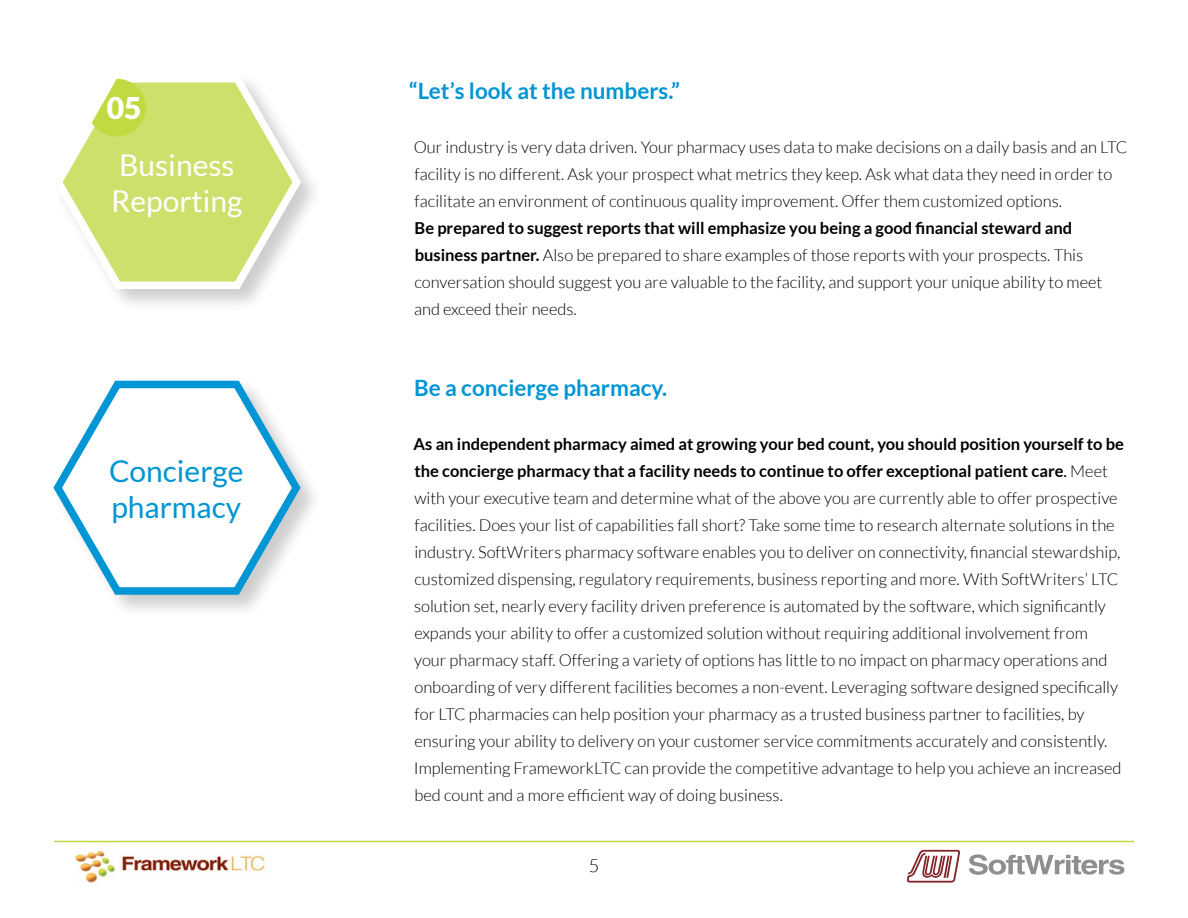
<style>
.page{position:relative;width:1188px;height:918px;background:#fff}
.page>*{position:absolute;margin:0;border:0;box-sizing:border-box;transform-origin:0 0}
.t1{font:30px/36px "Lato";color:#fff}
.t2{font:30px/36px "Lato";color:#0095d4}
.t3{font:900 30px "Lato";color:#fff}
.t4{font:700 22.5px "Lato";color:#0095d4}
.t5{font:300 18px "Lato";color:#000}
.t6{font:300 16.5px/27px "Lato";color:#000}
.s1{font-weight:700}
.s2{font-weight:400}
</style>
<div class="page">
<img style="left:64px;top:842px;width:217px;height:41px">
<hr style="left:54px;top:841px;width:1080px;height:1px;background:#c3d941">
<svg style="left:907px;top:850px;width:53px;height:33px"></svg>
<svg style="left:969px;top:854px;width:155px;height:21px"></svg>
<div style="left:52px;top:72px;width:272px;height:241px;background:#000;opacity:.2"></div>
<svg style="left:52px;top:72px;width:253px;height:221px"></svg>
<svg style="left:92px;top:79px;width:54px;height:57px"></svg>
<div style="left:52px;top:378px;width:271px;height:240px;background:#000;opacity:.2"></div>
<svg style="left:52px;top:378px;width:253px;height:220px"></svg>
<h1 class="t3" style="left:107px;top:91px;width:36px">05</h1>
<h1 class="t1" style="left:111px;top:147px;width:133px">Business<br>Reporting</h1>
<h1 class="t2" style="left:109px;top:453px;width:136px">Concierge pharmacy</h1>
<h2 class="t4" style="left:409px;top:78px;width:272px">“Let’s look at the numbers.”</h2>
<p class="t6" style="left:414px;top:134px;width:715px">Our industry is very data driven. Your pharmacy uses data to make decisions on a daily basis and an LTC facility is no different. Ask your prospect what metrics they keep. Ask what data they need in order to facilitate an environment of continuous quality improvement. Offer them customized options.</p>
<p class="t6" style="left:414px;top:215px;width:690px"><span class="s1">Be prepared to suggest reports that will emphasize you being a good financial steward and business partner.</span> Also be prepared to share examples of those reports with your prospects. This conversation should suggest you are valuable to the facility, and support your unique ability to meet and exceed their needs.</p>
<h2 class="t4" style="left:414px;top:375px;width:254px">Be a concierge pharmacy.</h2>
<p class="t6" style="left:414px;top:431px;width:712px"><span class="s1">As an independent pharmacy aimed at growing your bed count, you should position yourself to be the concierge pharmacy that a facility needs to continue to offer exceptional patient care</span><span class="s2">.</span> Meet with your executive team and determine what of the above you are currently able to offer prospective facilities. Does your list of capabilities fall short? Take some time to research alternate solutions in the industry. SoftWriters pharmacy software enables you to deliver on connectivity, financial stewardship, customized dispensing, regulatory requirements, business reporting and more. With SoftWriters’ LTC solution set, nearly every facility driven preference is automated by the software, which significantly expands your ability to offer a customized solution without requiring additional involvement from<br>your pharmacy staff. Offering a variety of options has little to no impact on pharmacy operations and onboarding of very different facilities becomes a non-event. Leveraging software designed specifically for LTC pharmacies can help position your pharmacy as a trusted business partner to facilities, by ensuring your ability to delivery on your customer service commitments accurately and consistently.<br>Implementing FrameworkLTC can provide the competitive advantage to help you achieve an increased bed count and a more efficient way of doing business.</p>
<p class="t5" style="left:589px;top:856px;width:12px">5</p>
</div>
